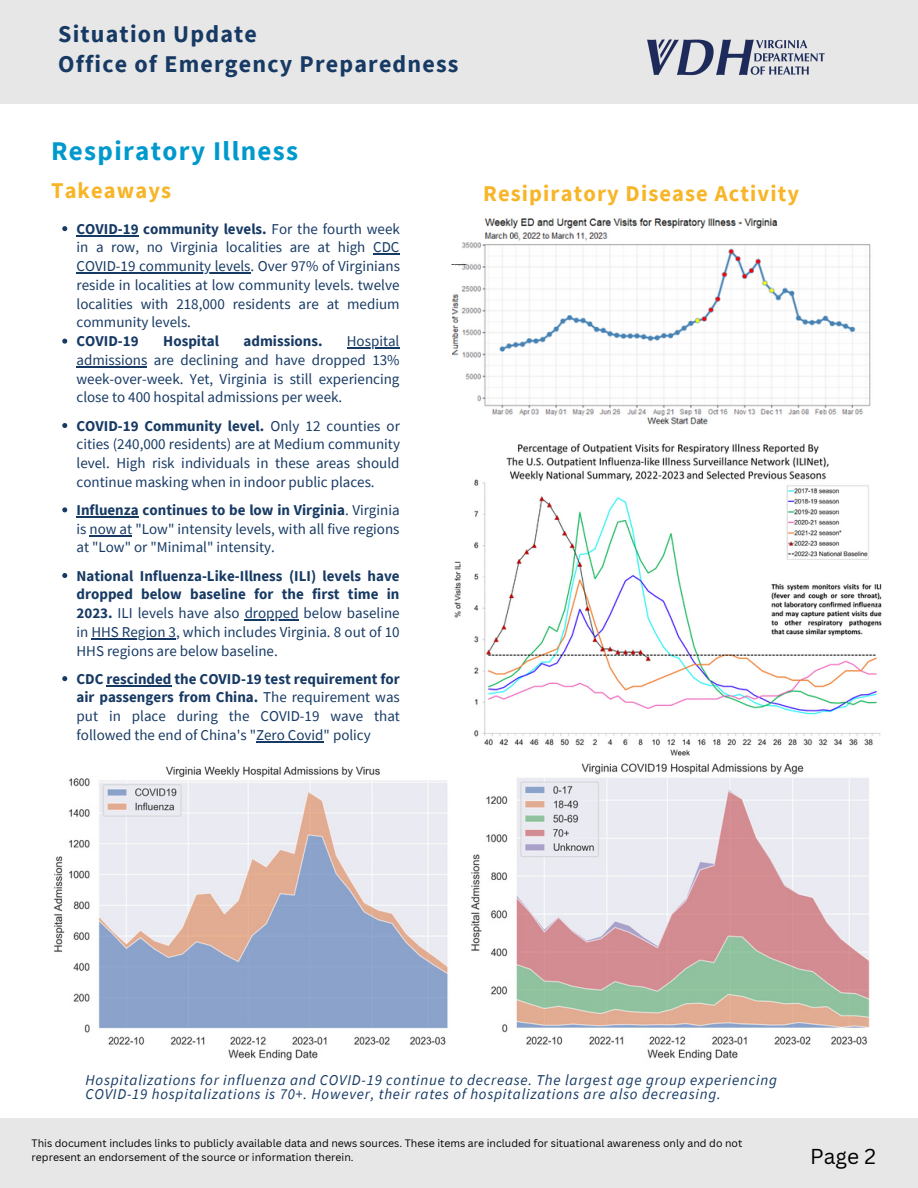
<style>
.page{position:relative;width:918px;height:1188px;background:#fff}
.page>*{position:absolute;margin:0;border:0;box-sizing:border-box;transform-origin:0 0}
.t1{font:700 27px "Source Sans Pro";letter-spacing:.05em;color:#0099cd}
.t2{font:700 24px/30px "Source Sans Pro";letter-spacing:.05em;color:#173a64}
.t3{font:700 22.5px "Source Sans Pro";letter-spacing:.05em;color:#f7b527}
.t4{font:21px "Canva Sans";color:#000}
.t5{font:15px/18.8px "Source Sans Pro";color:#173a64;text-align:justify}
.t6{font:italic 15px/14.7px "Source Sans Pro";letter-spacing:.05em;color:#173a64}
.t7{font:700 15px "Source Sans Pro";color:#173a64}
.t8{font:10.5px/14px "Canva Sans";color:#000}
.s1{font-weight:700}
</style>
<div class="page">
<div style="left:0;top:1118px;width:918px;height:70px;background:#e7e7e7"></div>
<div style="left:0;top:0;width:918px;height:103px;background:#e7e7e7"></div>
<img style="left:647px;top:39px;width:178px;height:37px">
<img style="left:54px;top:742px;width:394px;height:319px">
<img style="left:471px;top:763px;width:399px;height:298px">
<img style="left:454px;top:443px;width:428px;height:313px">
<img style="left:453px;top:218px;width:418px;height:207px">
<svg style="left:62px;top:226px;width:5px;height:5px"></svg>
<hr style="left:77px;top:235px;width:62px;height:1px;background:#173a64">
<svg style="left:373px;top:254px;width:26px;height:1px"></svg>
<hr style="left:77px;top:272px;width:174px;height:2px;background:#173a64">
<svg style="left:62px;top:339px;width:5px;height:5px"></svg>
<hr style="left:347px;top:347px;width:52px;height:2px;background:#173a64">
<hr style="left:77px;top:366px;width:70px;height:1px;background:#173a64">
<svg style="left:62px;top:423px;width:5px;height:5px"></svg>
<svg style="left:62px;top:507px;width:5px;height:5px"></svg>
<hr style="left:77px;top:516px;width:62px;height:1px;background:#173a64">
<hr style="left:90px;top:535px;width:42px;height:1px;background:#173a64">
<svg style="left:62px;top:573px;width:5px;height:5px"></svg>
<hr style="left:245px;top:619px;width:54px;height:2px;background:#173a64">
<hr style="left:91px;top:638px;width:85px;height:1px;background:#173a64">
<svg style="left:62px;top:676px;width:5px;height:5px"></svg>
<hr style="left:107px;top:685px;width:65px;height:1px;background:#173a64">
<hr style="left:256px;top:741px;width:68px;height:1px;background:#173a64">
<h2 class="t2" style="left:58px;top:19px;width:402px">Situation Update<br>Office of Emergency Preparedness</h2>
<h1 class="t1" style="left:51px;top:134px;width:249px">Respiratory Illness</h1>
<h3 class="t3" style="left:51px;top:176px;width:122px">Takeaways</h3>
<h3 class="t3" style="left:483px;top:179px;width:317px">Resipiratory Disease Activity</h3>
<p class="t5" style="left:77px;top:219px;width:325px"><span class="s1">COVID-19 community levels.</span> For the fourth week in a row, no Virginia localities are at high CDC COVID-19 community levels. Over 97% of Virginians reside in localities at low community levels. twelve localities with 218,000 residents are at medium community levels.</p>
<p class="t7" style="left:77px;top:331px;width:64px">COVID-19</p>
<p class="t7" style="left:163px;top:331px;width:57px">Hospital</p>
<p class="t7" style="left:244px;top:331px;width:80px">admissions.</p>
<p class="t5" style="left:77px;top:331px;width:325px;text-indent:270px">Hospital admissions are declining and have dropped 13% week-over-week. Yet, Virginia is still experiencing close to 400 hospital admissions per week.</p>
<p class="t5" style="left:77px;top:416px;width:325px"><span class="s1">COVID-19 Community level.</span> Only 12 counties or cities (240,000 residents) are at Medium community level. High risk individuals in these areas should continue masking when in indoor public places.</p>
<p class="t5" style="left:77px;top:500px;width:325px"><span class="s1">Influenza continues to be low in Virginia</span>. Virginia is now at "Low" intensity levels, with all five regions at "Low" or "Minimal" intensity.</p>
<p class="t5" style="left:77px;top:566px;width:325px"><span class="s1">National Influenza-Like-Illness (ILI) levels have dropped below baseline for the first time in 2023.</span> ILI levels have also dropped below baseline in HHS Region 3, which includes Virginia. 8 out of 10<br>HHS regions are below baseline.</p>
<p class="t5" style="left:77px;top:669px;width:325px"><span class="s1">CDC rescinded the COVID-19 test requirement for air passengers from China.</span> The requirement was put in place during the COVID-19 wave that followed the end of China's "Zero Covid" policy</p>
<p class="t6" style="left:86px;top:1072px;width:693px">Hospitalizations for influenza and COVID-19 continue to decrease. The largest age group experiencing<br>COVID-19 hospitalizations is 70+. However, their rates of hospitalizations are also decreasing.</p>
<p class="t8" style="left:32px;top:1136px;width:712px">This document includes links to publicly available data and news sources. These items are included for situational awareness only and do not represent an endorsement of the source or information therein.</p>
<h3 class="t4" style="left:810px;top:1141px;width:67px">Page 2</h3>
</div>
